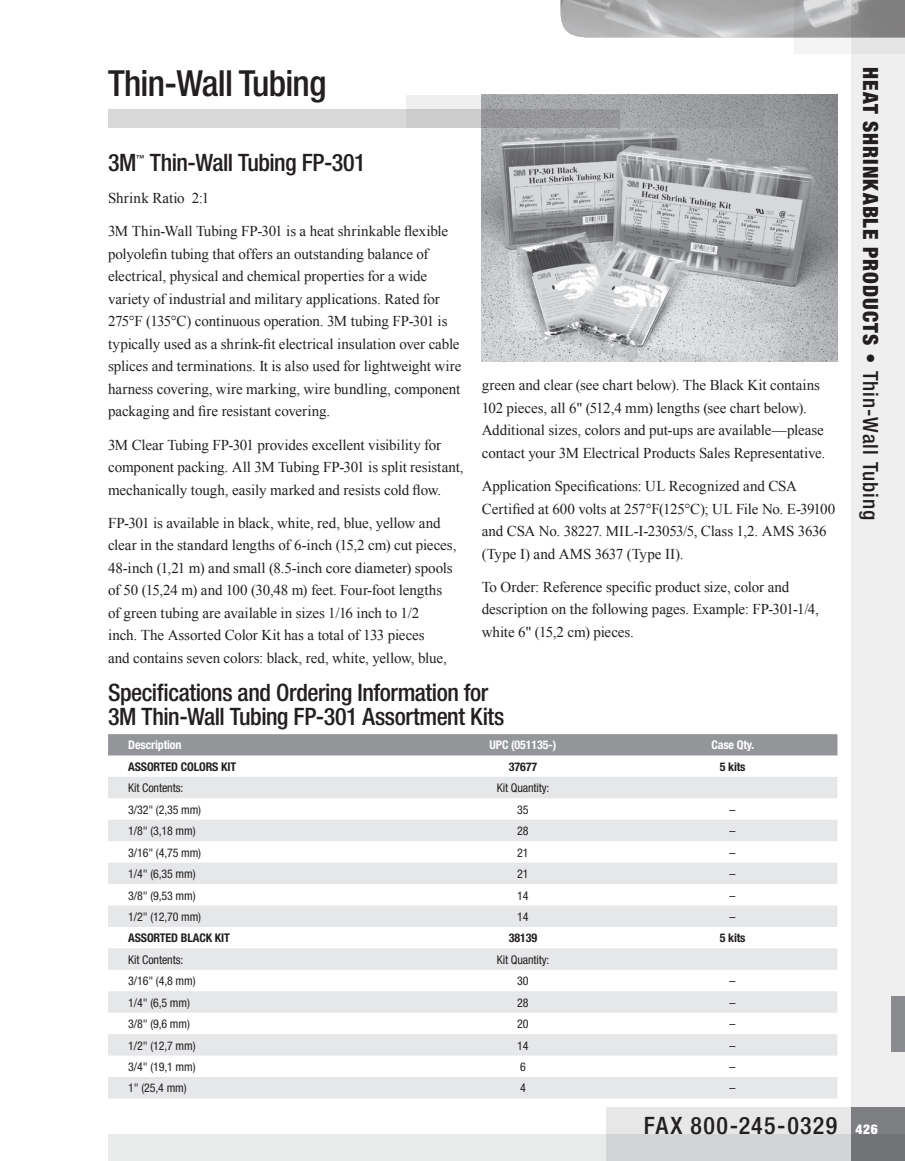
<style>
.page{position:relative;width:905px;height:1161px;background:#fff}
.page>*{position:absolute;margin:0;border:0;box-sizing:border-box;transform-origin:0 0}
.t1{font:500 condensed 36px "Helvetica Neue";letter-spacing:-.02em;color:#231f20}
.t2{font:500 condensed 24px/24px "Helvetica Neue";letter-spacing:-.015em;color:#231f20}
.t3{font:500 condensed 24px "Helvetica Neue";letter-spacing:.06em;color:#231f20}
.t4{font:900 condensed 21px "Helvetica Neue";letter-spacing:.045em;color:#231f20}
.t5{font:15px/22.5px "Times New Roman";letter-spacing:-.005em;color:#231f20}
.t6{font:condensed 12px "Helvetica Neue";letter-spacing:-.01em;color:#231f20}
.t7{font:700 condensed 12px "Helvetica Neue";letter-spacing:-.01em;color:#231f20}
.t8{font:700 condensed 12px "Helvetica Neue";letter-spacing:-.01em;color:#fff}
.t9{font:500 condensed 8.4px "Helvetica Neue";color:#231f20}
.s1{font-weight:500}
.s2{font-weight:900;font-size:13.5px;color:#fff}
</style>
<div class="page">
<div style="left:794px;top:0;width:110px;height:54px;background:#f4f4f4"></div>
<img style="left:560px;top:0;width:290px;height:38px">
<div style="left:850px;top:0;width:54px;height:1161px;background:#efeff0"></div>
<div style="left:605px;top:1107px;width:299px;height:54px;background:#e7e7e8"></div>
<div style="left:850px;top:1107px;width:54px;height:54px;background:#7d7e81"></div>
<svg style="left:108px;top:1134px;width:796px;height:27px;background:#dadbdb"></svg>
<div style="left:891px;top:996px;width:13px;height:56px;background:#8a8b8e"></div>
<img style="left:482px;top:94px;width:355px;height:268px">
<svg style="left:406px;top:95px;width:357px;height:32px;background:#ababaf"></svg>
<svg style="left:108px;top:109px;width:511px;height:19px;background:#c4c4c6"></svg>
<div style="left:108px;top:734px;width:729px;height:21px;background:#939598"></div>
<svg style="left:108px;top:777px;width:729px;height:321px;fill:#e6e7e9"></svg>
<h1 class="t1" style="left:108px;top:61px;width:220px">Thin-Wall Tubing</h1>
<h2 class="t2" style="left:108px;top:151px;width:30px">3M</h2>
<p class="t9" style="left:136px;top:153px;width:10px">™</p>
<h2 class="t2" style="left:150px;top:151px;width:217px">Thin-Wall Tubing FP-301</h2>
<p class="t5" style="left:108px;top:186px;width:103px">Shrink Ratio 2:1</p>
<p class="t5" style="left:108px;top:220px;width:355px">3M Thin-Wall Tubing FP-301 is a heat shrinkable flexible polyolefin tubing that offers an outstanding balance of electrical, physical and chemical properties for a wide variety of industrial and military applications. Rated for 275°F (135°C) continuous operation. 3M tubing FP-301 is typically used as a shrink-fit electrical insulation over cable splices and terminations. It is also used for lightweight wire harness covering, wire marking, wire bundling, component packaging and fire resistant covering.</p>
<p class="t5" style="left:108px;top:433px;width:357px">3M Clear Tubing FP-301 provides excellent visibility for component packing. All 3M Tubing FP-301 is split resistant, mechanically tough, easily marked and resists cold flow.</p>
<p class="t5" style="left:108px;top:511px;width:350px">FP-301 is available in black, white, red, blue, yellow and clear in the standard lengths of 6-inch (15,2 cm) cut pieces, 48-inch (1,21 m) and small (8.5-inch core diameter) spools of 50 (15,24 m) and 100 (30,48 m) feet. Four-foot lengths of green tubing are available in sizes 1/16 inch to 1/2<br>inch. The Assorted Color Kit has a total of 133 pieces<br>and contains seven colors: black, red, white, yellow, blue,</p>
<p class="t5" style="left:482px;top:374px;width:345px">green and clear (see chart below). The Black Kit contains 102 pieces, all 6" (512,4 mm) lengths (see chart below).<br>Additional sizes, colors and put-ups are available—please contact your 3M Electrical Products Sales Representative.</p>
<p class="t5" style="left:482px;top:475px;width:355px">Application Specifications: UL Recognized and CSA Certified at 600 volts at 257°F(125°C); UL File No. E-39100 and CSA No. 38227. MIL-I-23053/5, Class 1,2. AMS 3636 (Type I) and AMS 3637 (Type II).</p>
<p class="t5" style="left:482px;top:575px;width:338px">To Order: Reference specific product size, color and description on the following pages. Example: FP-301-1/4, white 6" (15,2 cm) pieces.</p>
<h2 class="t2" style="left:108px;top:680px;width:398px">Specifications and Ordering Information for<br>3M Thin-Wall Tubing FP-301 Assortment Kits</h2>
<p class="t8" style="left:128px;top:738px;width:55px">DESCRIPTION</p>
<p class="t8" style="left:489px;top:738px;width:68px">UPC (051135-)</p>
<p class="t8" style="left:711px;top:738px;width:44px">CASE QTY.</p>
<p class="t7" style="left:128px;top:759px;width:107px">ASSORTED COLORS KIT</p>
<p class="t7" style="left:509px;top:759px;width:30px">37677</p>
<p class="t7" style="left:719px;top:759px;width:27px">5 KITS</p>
<p class="t6" style="left:128px;top:781px;width:56px">Kit Contents:</p>
<p class="t6" style="left:497px;top:781px;width:54px">Kit Quantity:</p>
<p class="t6" style="left:128px;top:803px;width:74px">3/32" (2,35 mm)</p>
<p class="t6" style="left:517px;top:803px;width:13px">35</p>
<p class="t6" style="left:729px;top:803px;width:7px">–</p>
<p class="t6" style="left:128px;top:824px;width:69px">1/8" (3,18 mm)</p>
<p class="t6" style="left:517px;top:824px;width:13px">28</p>
<p class="t6" style="left:729px;top:824px;width:7px">–</p>
<p class="t6" style="left:128px;top:845px;width:74px">3/16" (4,75 mm)</p>
<p class="t6" style="left:517px;top:845px;width:13px">21</p>
<p class="t6" style="left:729px;top:845px;width:7px">–</p>
<p class="t6" style="left:128px;top:867px;width:69px">1/4" (6,35 mm)</p>
<p class="t6" style="left:517px;top:867px;width:13px">21</p>
<p class="t6" style="left:729px;top:867px;width:7px">–</p>
<p class="t6" style="left:128px;top:888px;width:69px">3/8" (9,53 mm)</p>
<p class="t6" style="left:517px;top:888px;width:13px">14</p>
<p class="t6" style="left:729px;top:888px;width:7px">–</p>
<p class="t6" style="left:128px;top:910px;width:74px">1/2" (12,70 mm)</p>
<p class="t6" style="left:517px;top:910px;width:13px">14</p>
<p class="t6" style="left:729px;top:910px;width:7px">–</p>
<p class="t7" style="left:128px;top:931px;width:72px">ASSORTED BLACK</p>
<p class="t7" style="left:215px;top:931px;width:14px">KIT</p>
<p class="t7" style="left:509px;top:931px;width:30px">38139</p>
<p class="t7" style="left:719px;top:931px;width:27px">5 KITS</p>
<p class="t6" style="left:128px;top:953px;width:56px">Kit Contents:</p>
<p class="t6" style="left:497px;top:953px;width:54px">Kit Quantity:</p>
<p class="t6" style="left:128px;top:974px;width:69px">3/16" (4,8 mm)</p>
<p class="t6" style="left:517px;top:974px;width:13px">30</p>
<p class="t6" style="left:729px;top:974px;width:7px">–</p>
<p class="t6" style="left:128px;top:995px;width:63px">1/4" (6,5 mm)</p>
<p class="t6" style="left:517px;top:995px;width:13px">28</p>
<p class="t6" style="left:729px;top:995px;width:7px">–</p>
<p class="t6" style="left:128px;top:1017px;width:63px">3/8" (9,6 mm)</p>
<p class="t6" style="left:517px;top:1017px;width:13px">20</p>
<p class="t6" style="left:729px;top:1017px;width:7px">–</p>
<p class="t6" style="left:128px;top:1038px;width:69px">1/2" (12,7 mm)</p>
<p class="t6" style="left:517px;top:1038px;width:13px">14</p>
<p class="t6" style="left:729px;top:1038px;width:7px">–</p>
<p class="t6" style="left:128px;top:1060px;width:69px">3/4" (19,1 mm)</p>
<p class="t6" style="left:520px;top:1060px;width:7px">6</p>
<p class="t6" style="left:729px;top:1060px;width:7px">–</p>
<p class="t6" style="left:128px;top:1081px;width:60px">1" (25,4 mm)</p>
<p class="t6" style="left:520px;top:1081px;width:7px">4</p>
<p class="t6" style="left:729px;top:1081px;width:7px">–</p>
<h3 class="t4" style="left:883px;top:67px;width:454px;rotate:90deg">HEAT SHRINKABLE PRODUCTS <span class="s1">• Thin-Wall Tubing</span></h3>
<h2 class="t3" style="left:643px;top:1111px;width:236px">FAX 800-245-0329 <span class="s2">426</span></h2>
</div>
